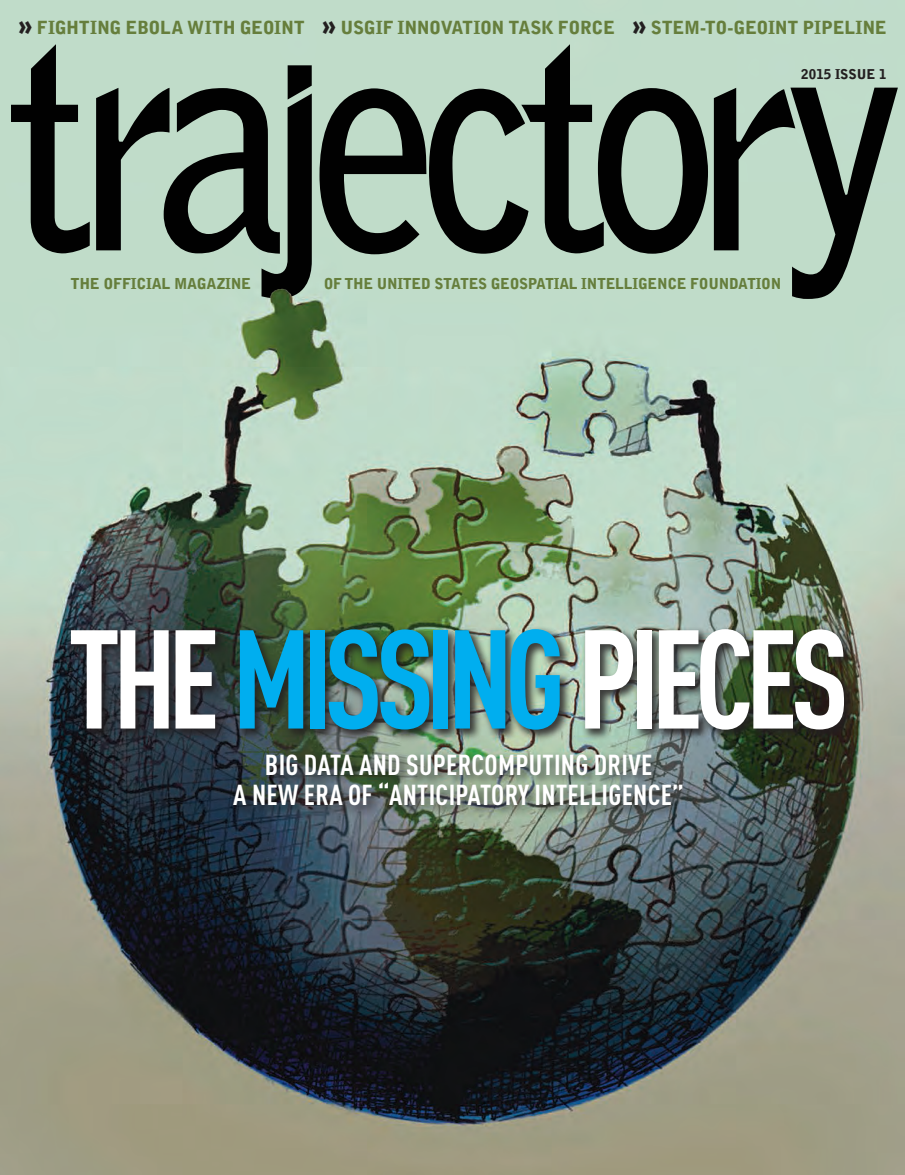
<style>
.page{position:relative;width:905px;height:1175px;background:#fff}
.page>*{position:absolute;margin:0;border:0;box-sizing:border-box;transform-origin:0 0}
.t1{font:700 condensed 138px "DINOT";letter-spacing:-.065em;color:#fff;scale:.96 1}
._01_body_no_indent_T{font:700 condensed 28.5px/30px "DINOT";letter-spacing:.01em;color:#fff;text-align:center}
.t2{font:900 18px "Bell Gothic Std";letter-spacing:-.02em;color:#667e3c}
._01_body_indent_TRJ{font:900 15px "Bell Gothic Std";letter-spacing:-.02em;color:#667e3c}
._01_body_indent_TRJ-2{font:900 13.5px "Bell Gothic Std";color:#231f20}
.s1{font-family:"Eurostile LT Std";font-weight:700;font-size:27px;color:#231f20}
.s2{color:#00aeef}
</style>
<div class="page">
<img style="left:0;top:0;width:904px;height:1174px">
<svg style="left:11px;top:44px;width:886px;height:255px;background:#85988b"></svg>
<div style="left:67px;top:625px;width:789px;height:117px;background:#231f20;opacity:.84"></div>
<div style="left:231px;top:751px;width:464px;height:67px;background:#231f20;opacity:.75"></div>
<img style="left:258px;top:279px;width:40px;height:23px">
<p class="t2" style="left:18px;top:17px;width:870px"><span class="s1">»</span> FIGHTING EBOLA WITH GEOINT <span class="s1">»</span> USGIF INNOVATION TASK FORCE <span class="s1">»</span> STEM-TO-GEOINT PIPELINE</p>
<p class="_01_body_indent_TRJ-2" style="left:801px;top:66px;width:87px">2015 ISSUE 1</p>
<p class="_01_body_indent_TRJ" style="left:71px;top:275px;width:182px">THE OFFICIAL MAGAZINE</p>
<p class="_01_body_indent_TRJ" style="left:324px;top:275px;width:459px">OF THE UNITED STATES GEOSPATIAL INTELLIGENCE FOUNDATION</p>
<p class="t1" style="left:68px;top:595px;width:815px">THE <span class="s2">MISSING</span> PIECES</p>
<p class="_01_body_no_indent_T" style="left:233px;top:749px;width:452px">BIG DATA AND SUPERCOMPUTING DRIVE<br>A NEW ERA OF “ANTICIPATORY INTELLIGENCE”</p>
</div>
